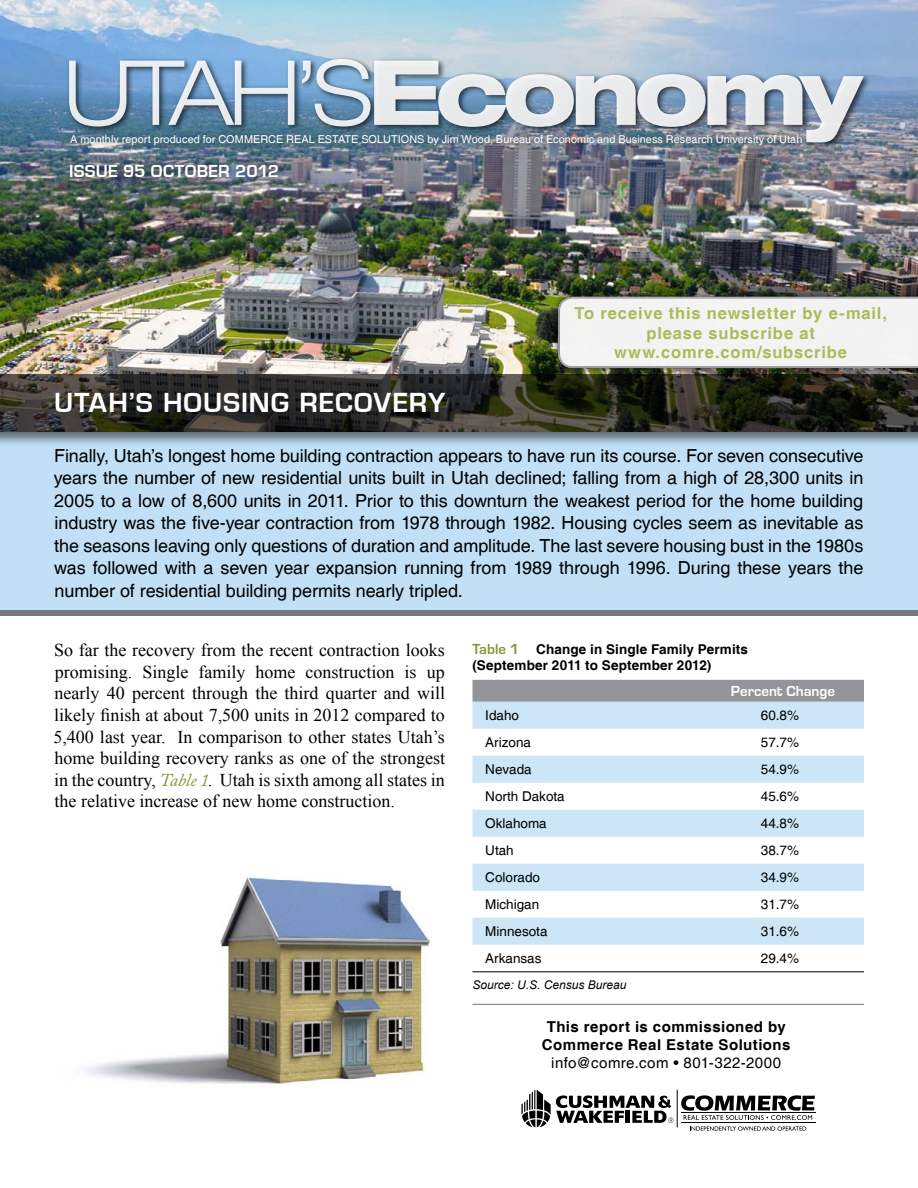
<style>
.page{position:relative;width:918px;height:1188px;background:#fff}
.page>*{position:absolute;margin:0;border:0;box-sizing:border-box;transform-origin:0 0}
.t1{font:700 28.5px "Eurostile";letter-spacing:.035em;color:#fff}
.t2{font:18px/22.5px "Helvetica";letter-spacing:-.005em;color:#000;text-align:justify}
.t3{font:18px/21.6px "Times New Roman";color:#000;text-align:justify}
.t4{font:700 18px "Eurostile";letter-spacing:.01em;color:#fff}
.t5{font:700 16.5px/19.8px "Helvetica";letter-spacing:.05em;color:#adba59;text-align:center}
.t6{font:700 15px/18px "Helvetica";letter-spacing:.035em;color:#000;text-align:center}
.t7{font:15px "Helvetica";letter-spacing:.03em;color:#000}
.t8{font:700 15px "Eurostile";color:#fff}
.t9{font:700 15px "Eurostile";color:#8a9737}
.t10{font:13.5px "Helvetica";color:#000}
.t11{font:700 13.5px/16.2px "Helvetica";letter-spacing:.01em;color:#000}
.t12{font:italic 12px "Arial";color:#000}
.t13{font:10.8px "Helvetica";letter-spacing:.005em;color:#fff}
.s1{font-family:"Adobe Caslon Pro";font-style:italic;color:#8a9737}
</style>
<div class="page">
<div style="left:0;top:432px;width:918px;height:179px;background:#c1e0f5"></div>
<div style="left:0;top:610px;width:918px;height:6px;background:#77787b"></div>
<div style="left:0;top:0;width:918px;height:447px;background:#000;opacity:.5"></div>
<img style="left:0;top:0;width:918px;height:374px">
<div style="left:61px;top:125px;width:750px;height:29px;background:#000;opacity:.5"></div>
<svg style="left:0;top:374px;width:918px;height:57px;background:#2b2b23"></svg>
<div style="left:60px;top:156px;width:228px;height:31px;background:#000;opacity:.5"></div>
<div style="left:66px;top:56px;width:806px;height:94px;background:#000;opacity:.75"></div>
<svg style="left:69px;top:59px;width:795px;height:84px;background:#97acbe"></svg>
<svg style="left:521px;top:1090px;width:152px;height:37px"></svg>
<hr style="left:681px;top:1122px;width:134px;height:1px;background:#000">
<svg style="left:681px;top:1095px;width:134px;height:25px"></svg>
<hr style="left:677px;top:1090px;width:1px;height:37px;background:#000">
<svg style="left:690px;top:1126px;width:116px;height:5px"></svg>
<div style="left:552px;top:290px;width:366px;height:85px;background:#000;opacity:.75"></div>
<svg style="left:558px;top:297px;width:360px;height:71px"></svg>
<hr style="left:472px;top:1004px;width:392px;height:1px;background:#77787b">
<img style="left:85px;top:877px;width:345px;height:208px">
<div style="left:472px;top:680px;width:392px;height:22px;background:#939598"></div>
<svg style="left:472px;top:702px;width:392px;height:243px;fill:#cde6f7"></svg>
<hr style="left:472px;top:972px;width:230px;height:1px;background:#000">
<hr style="left:702px;top:972px;width:162px;height:1px;background:#000">
<p class="t13" style="left:70px;top:133px;width:734px">A monthly report produced for Commerc e Real Estate Solutions by Jim Wood, Bureau of Economic and Business Research University of Utah</p>
<p class="t4" style="left:69px;top:161px;width:211px">ISSUE 95 OCTOBER 2012</p>
<h1 class="t1" style="left:54px;top:387px;width:393px">UTAH’S HOUSING RECOVERY</h1>
<p class="t5" style="left:574px;top:304px;width:314px">To receive this newsletter by e-mail, please subscribe at www.comre.com/subscribe</p>
<p class="t2" style="left:54px;top:445px;width:811px">Finally, Utah’s longest home building contraction appears to have run its course. For seven consecutive years the number of new residential units built in Utah declined; falling from a high of 28,300 units in 2005 to a low of 8,600 units in 2011. Prior to this downturn the weakest period for the home building industry was the five-year contraction from 1978 through 1982. Housing cycles seem as inevitable as the seasons leaving only questions of duration and amplitude. The last severe housing bust in the 1980s was followed with a seven year expansion running from 1989 through 1996. During these years the number of residential building permits nearly tripled.</p>
<p class="t3" style="left:53px;top:639px;width:393px">So far the recovery from the recent contraction looks promising. Single family home construction is up nearly 40 percent through the third quarter and will likely finish at about 7,500 units in 2012 compared to 5,400 last year. In comparison to other states Utah’s home building recovery ranks as one of the strongest in the country, <span class="s1">Table 1</span>. Utah is sixth among all states in the relative increase of new home construction.</p>
<p class="t9" style="left:472px;top:641px;width:48px">TABLE 1</p>
<p class="t11" style="left:473px;top:642px;width:277px;text-indent:64px">Change in Single Family Permits (September 2011 to September 2012)</p>
<p class="t8" style="left:731px;top:683px;width:105px">PERCENT CHANGE</p>
<p class="t10" style="left:485px;top:708px;width:35px">Idaho</p>
<p class="t10" style="left:761px;top:708px;width:40px">60.8%</p>
<p class="t10" style="left:485px;top:735px;width:47px">Arizona</p>
<p class="t10" style="left:761px;top:735px;width:40px">57.7%</p>
<p class="t10" style="left:485px;top:762px;width:48px">Nevada</p>
<p class="t10" style="left:761px;top:762px;width:40px">54.9%</p>
<p class="t10" style="left:485px;top:789px;width:81px">North Dakota</p>
<p class="t10" style="left:761px;top:789px;width:40px">45.6%</p>
<p class="t10" style="left:485px;top:816px;width:63px">Oklahoma</p>
<p class="t10" style="left:761px;top:816px;width:40px">44.8%</p>
<p class="t10" style="left:485px;top:843px;width:30px">Utah</p>
<p class="t10" style="left:761px;top:843px;width:40px">38.7%</p>
<p class="t10" style="left:485px;top:870px;width:56px">Colorado</p>
<p class="t10" style="left:761px;top:870px;width:40px">34.9%</p>
<p class="t10" style="left:485px;top:897px;width:56px">Michigan</p>
<p class="t10" style="left:761px;top:897px;width:40px">31.7%</p>
<p class="t10" style="left:485px;top:924px;width:64px">Minnesota</p>
<p class="t10" style="left:761px;top:924px;width:40px">31.6%</p>
<p class="t10" style="left:485px;top:951px;width:58px">Arkansas</p>
<p class="t10" style="left:761px;top:951px;width:40px">29.4%</p>
<p class="t12" style="left:472px;top:977px;width:156px">Source: U.S. Census Bureau</p>
<p class="t6" style="left:542px;top:1019px;width:250px">This report is commissioned by<br>Commerce Real Estate Solutions</p>
<p class="t7" style="left:551px;top:1054px;width:231px">info@comre.com • 801-322-2000</p>
</div>
